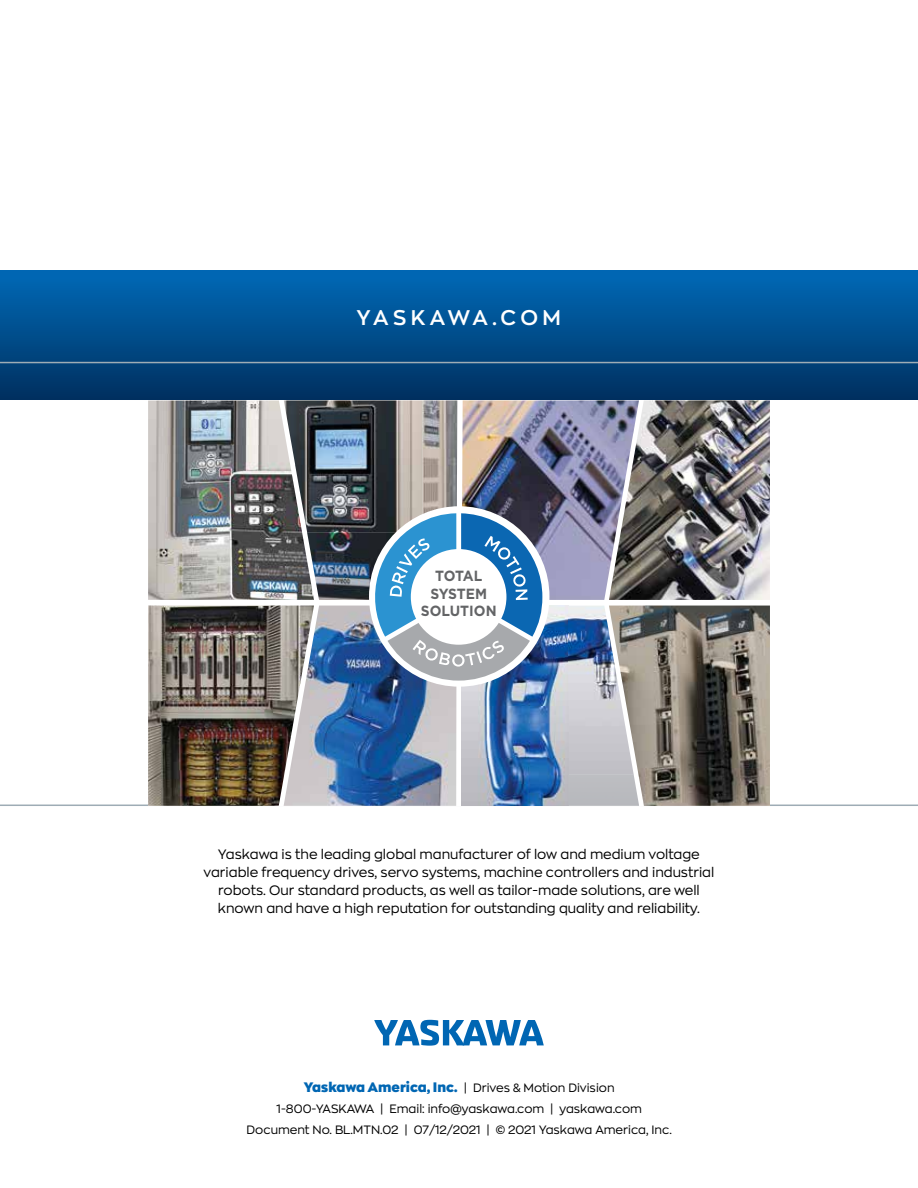
<style>
.page{position:relative;width:918px;height:1188px;background:#fff}
.page>*{position:absolute;margin:0;border:0;box-sizing:border-box;transform-origin:0 0}
.t1{font:600 21px "Zona Pro";letter-spacing:.21em;color:#fff}
.t2{font:700 14.7px/17.7px "Gotham";color:#636466;text-align:center;scale:.94 1}
.t3{font:13.5px/18px "Zona Pro";color:#000;text-align:center}
.t4{font:12px/21px "Zona Pro";color:#000;text-align:center}
.s1{font-weight:900;font-size:13.5px;color:#0066b3}
</style>
<div class="page">
<svg style="left:374px;top:1020px;width:170px;height:26px"></svg>
<div style="left:0;top:270px;width:918px;height:130px;background:linear-gradient(to bottom,#006ab7,#003060)"></div>
<hr style="left:0;top:805px;width:918px;height:1px;background:#9eacb5">
<hr style="left:0;top:362px;width:918px;height:1px;background:#9eacb5">
<img style="left:148px;top:606px;width:136px;height:200px">
<img style="left:634px;top:606px;width:136px;height:200px">
<img style="left:284px;top:606px;width:173px;height:200px">
<img style="left:462px;top:606px;width:106px;height:200px">
<img style="left:568px;top:606px;width:66px;height:168px">
<img style="left:568px;top:774px;width:71px;height:32px">
<img style="left:639px;top:400px;width:131px;height:200px">
<img style="left:148px;top:401px;width:159px;height:199px">
<img style="left:284px;top:400px;width:138px;height:65px">
<img style="left:422px;top:400px;width:35px;height:113px">
<img style="left:295px;top:465px;width:128px;height:68px">
<img style="left:307px;top:532px;width:57px;height:68px">
<img style="left:462px;top:400px;width:177px;height:200px">
<div style="left:369px;top:506px;width:180px;height:181px;background:#fff;border-radius:50%"></div>
<svg style="left:364px;top:513px;width:178px;height:168px"></svg>
<div style="left:413px;top:551px;width:92px;height:92px;background:#fff;border-radius:50%"></div>
<div style="left:411px;top:549px;width:95px;height:96px;border:3px solid #fff;border-radius:50%"></div>
<h1 class="t1" style="left:357px;top:303px;width:206px">YASKAWA.COM</h1>
<p class="t2" style="left:421px;top:567px;width:82px">TOTAL<br>SYSTEM<br>SOLUTION</p>
<p class="t3" style="left:204px;top:844px;width:512px">Yaskawa is the leading global manufacturer of low and medium voltage variable frequency drives, servo systems, machine controllers and industrial robots. Our standard products, as well as tailor-made solutions, are well known and have a high reputation for outstanding quality and reliability.</p>
<p class="t4" style="left:247px;top:1077px;width:427px"><span class="s1">Yaskawa America, Inc.</span> | Drives &amp; Motion Division<br>1-800-YASKAWA | Email: info@yaskawa.com | yaskawa.com<br>Document No. BL.MTN.02 | 07/12/2021 | © 2021 Yaskawa America, Inc.</p>
</div>
